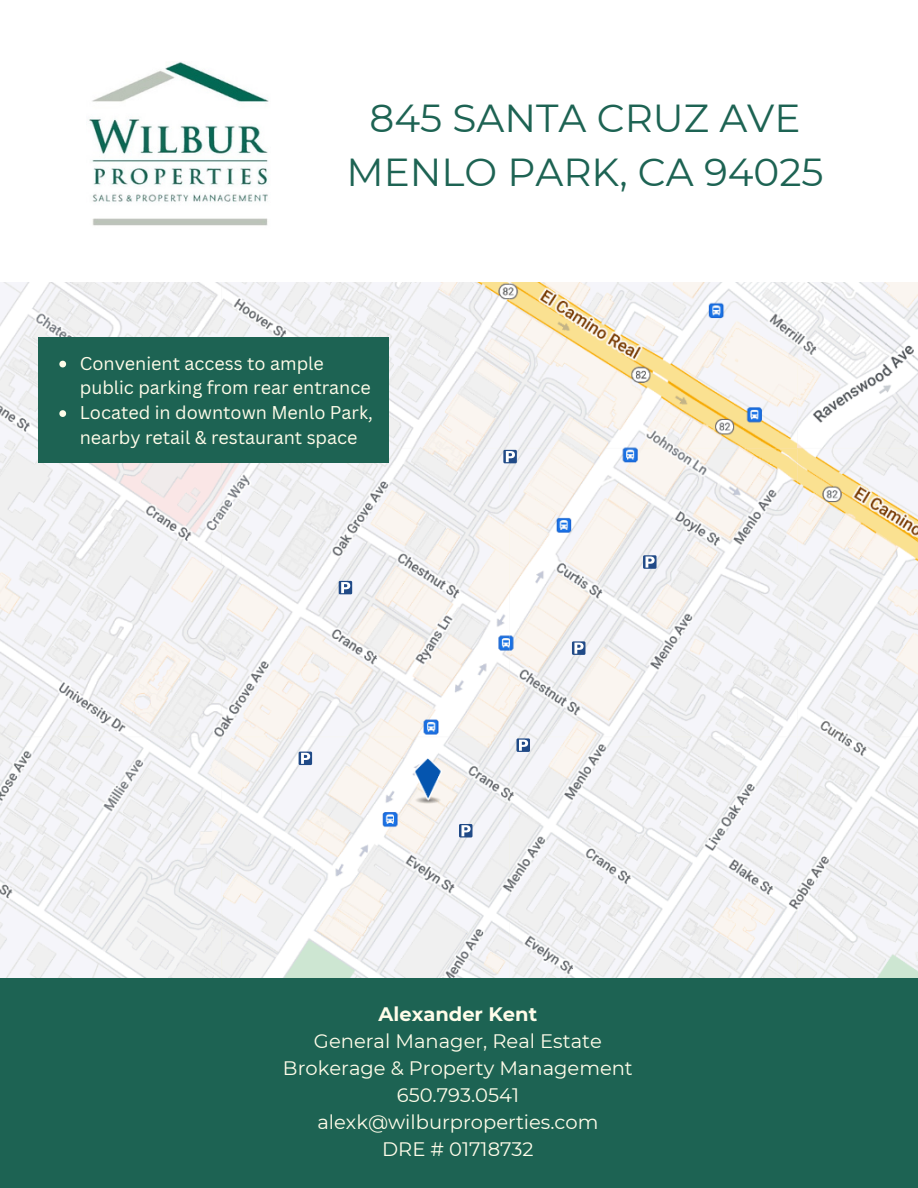
<style>
.page{position:relative;width:918px;height:1188px;background:#fff}
.page>*{position:absolute;margin:0;border:0;box-sizing:border-box;transform-origin:0 0}
.t1{font:39px/54px "Montserrat";color:#1d6353;text-align:center}
.t2{font:19.5px/27px "Montserrat";color:#fffce9;text-align:center}
.t3{font:700 19.5px "Montserrat";color:#fffce9}
.t4{font:18px/24.8px "Canva Sans";color:#fffce9}
</style>
<div class="page">
<img style="left:89px;top:61px;width:180px;height:165px">
<div style="left:0;top:977px;width:918px;height:211px;background:#1d6353"></div>
<img style="left:0;top:282px;width:918px;height:695px">
<div style="left:39px;top:337px;width:350px;height:126px;background:#1d6353"></div>
<svg style="left:59px;top:361px;width:7px;height:6px"></svg>
<svg style="left:59px;top:410px;width:7px;height:7px"></svg>
<svg style="left:339px;top:581px;width:13px;height:13px"></svg>
<svg style="left:299px;top:752px;width:13px;height:13px"></svg>
<svg style="left:503px;top:450px;width:14px;height:13px"></svg>
<svg style="left:643px;top:555px;width:14px;height:14px"></svg>
<svg style="left:572px;top:641px;width:13px;height:14px"></svg>
<svg style="left:517px;top:738px;width:13px;height:14px"></svg>
<svg style="left:459px;top:824px;width:13px;height:13px"></svg>
<p class="t1" style="left:347px;top:91px;width:478px">845 SANTA CRUZ AVE<br>MENLO PARK, CA 94025</p>
<p class="t4" style="left:80px;top:350px;width:292px">Convenient access to ample public parking from rear entrance</p>
<p class="t4" style="left:80px;top:400px;width:295px">Located in downtown Menlo Park, nearby retail &amp; restaurant space</p>
<p class="t3" style="left:379px;top:1002px;width:160px">Alexander Kent</p>
<p class="t2" style="left:283px;top:1027px;width:351px">General Manager, Real Estate<br>Brokerage &amp; Property Management</p>
<p class="t2" style="left:397px;top:1081px;width:124px">650.793.0541</p>
<p class="t2" style="left:317px;top:1108px;width:283px">alexk@wilburproperties.com</p>
<p class="t2" style="left:382px;top:1135px;width:153px">DRE # 01718732</p>
</div>
